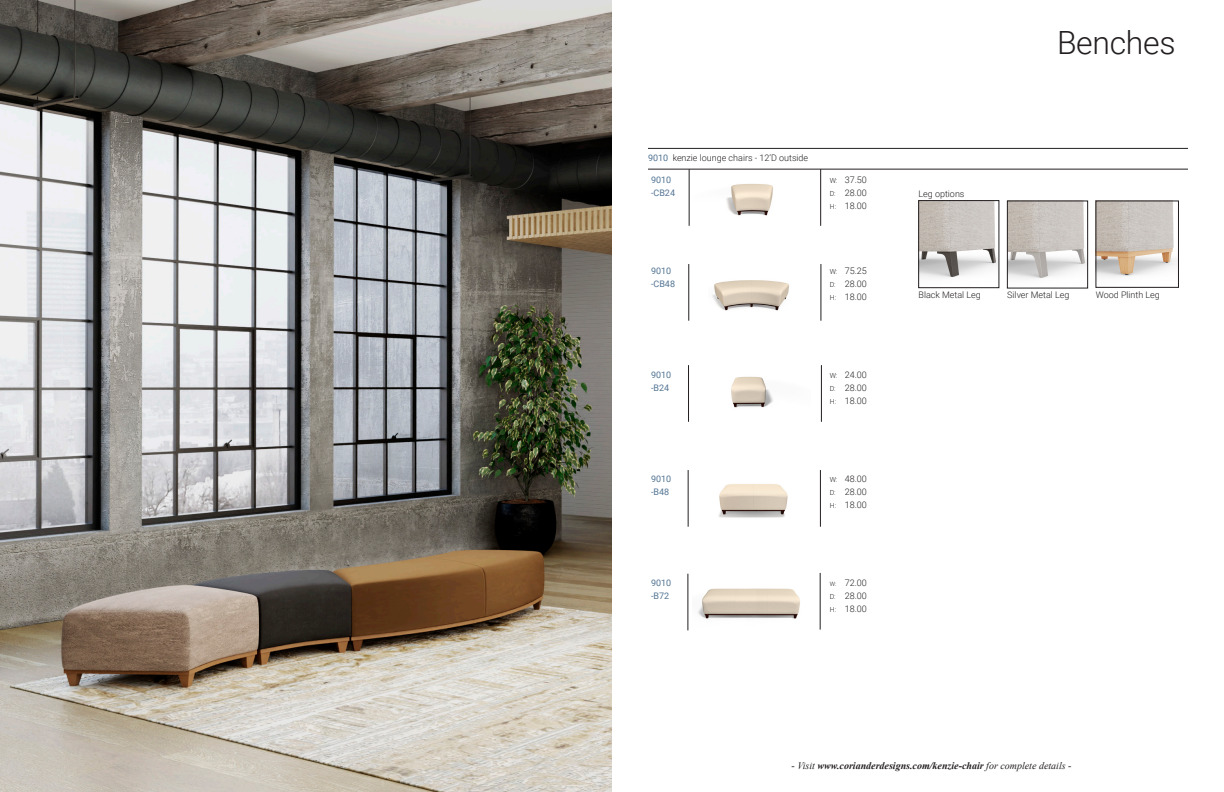
<style>
.page{position:relative;width:1224px;height:792px;background:#fff}
.page>*{position:absolute;margin:0;border:0;box-sizing:border-box;transform-origin:0 0}
.t1{font:300 32px "Roboto";letter-spacing:-.01em;color:#231f20}
.t2{font:italic 700 10px "Times New Roman";color:#231f20}
.t3{font:300 9px/13px "Roboto";color:#231f20;text-align:justify}
.t4{font:9px "Roboto";color:#537594}
.s1{font-weight:400;color:#537594}
.s2{font-size:7px}
.s3{font-size:6px}
.s4{font-weight:400}
</style>
<div class="page">
<img style="left:0;top:0;width:612px;height:792px">
<hr style="left:648px;top:169px;width:540px;height:1px;background:#231f20">
<hr style="left:689px;top:169px;width:1px;height:57px;background:#231f20">
<hr style="left:820px;top:169px;width:1px;height:57px;background:#231f20">
<hr style="left:648px;top:148px;width:540px;height:1px;background:#231f20">
<hr style="left:689px;top:264px;width:1px;height:57px;background:#231f20">
<hr style="left:821px;top:264px;width:1px;height:57px;background:#231f20">
<hr style="left:688px;top:365px;width:1px;height:57px;background:#231f20">
<hr style="left:821px;top:365px;width:1px;height:57px;background:#231f20">
<hr style="left:688px;top:470px;width:1px;height:57px;background:#231f20">
<hr style="left:820px;top:470px;width:1px;height:57px;background:#231f20">
<img style="left:726px;top:183px;width:47px;height:33px">
<img style="left:712px;top:280px;width:77px;height:31px">
<img style="left:731px;top:376px;width:42px;height:32px">
<img style="left:718px;top:484px;width:70px;height:34px">
<hr style="left:688px;top:574px;width:1px;height:56px;background:#231f20">
<hr style="left:820px;top:573px;width:1px;height:57px;background:#231f20">
<img style="left:698px;top:588px;width:102px;height:31px">
<img style="left:1009px;top:203px;width:77px;height:76px">
<div style="left:1007px;top:201px;width:81px;height:87px;border:1px solid #231f20"></div>
<img style="left:921px;top:202px;width:76px;height:76px">
<div style="left:919px;top:200px;width:80px;height:88px;border:1px solid #231f20"></div>
<img style="left:1098px;top:203px;width:79px;height:74px">
<p class="t1" style="left:1057px;top:20px;width:120px">Benches</p>
<p class="t3" style="left:648px;top:151px;width:162px"><span class="s1">9010</span> kenzie lounge chairs - 12’D outside</p>
<p class="t4" style="left:651px;top:174px;width:22px">9010</p>
<p class="t4" style="left:651px;top:187px;width:26px">-CB24</p>
<p class="t3" style="left:830px;top:173px;width:39px"><span class="s2">W:</span> 37.50<br><span class="s2">D:</span> 28.00<br><span class="s2">H:</span> 18.00</p>
<p class="t3" style="left:918px;top:187px;width:48px">Leg options</p>
<p class="t4" style="left:651px;top:265px;width:22px">9010</p>
<p class="t4" style="left:651px;top:278px;width:26px">-CB48</p>
<p class="t3" style="left:830px;top:264px;width:39px"><span class="s2">W:</span> 75.25<br><span class="s2">D:</span> 28.00<br><span class="s2">H:</span> 18.00</p>
<p class="t3" style="left:919px;top:288px;width:64px">Black Metal Leg</p>
<p class="t3" style="left:1096px;top:288px;width:66px">Wood Plinth Leg</p>
<p class="t3" style="left:1007px;top:288px;width:64px">Silver Metal Leg</p>
<p class="t4" style="left:651px;top:369px;width:22px">9010</p>
<p class="t4" style="left:651px;top:382px;width:20px">-B24</p>
<p class="t3" style="left:830px;top:368px;width:39px"><span class="s2">W:</span> 24.00<br><span class="s2">D:</span> 28.00</p>
<p class="t3" style="left:830px;top:394px;width:39px"><span class="s2">H:</span> 18.00</p>
<p class="t4" style="left:651px;top:473px;width:22px">9010</p>
<p class="t4" style="left:651px;top:486px;width:20px">-B48</p>
<p class="t3" style="left:830px;top:472px;width:39px"><span class="s2">W:</span> 48.00<br><span class="s2">D:</span> 28.00<br><span class="s2">H:</span> 18.00</p>
<p class="t4" style="left:651px;top:577px;width:22px">9010</p>
<p class="t4" style="left:651px;top:590px;width:20px">-B72</p>
<p class="t3" style="left:830px;top:576px;width:39px"><span class="s3">W:</span> 72.00</p>
<p class="t3" style="left:830px;top:589px;width:39px"><span class="s2">D:</span> 28.00</p>
<p class="t3" style="left:830px;top:602px;width:39px"><span class="s2">H:</span> 18.00</p>
<p class="t2" style="left:792px;top:758px;width:281px"><span class="s4">- Visit</span> www.corianderdesigns.com/kenzie-chair <span class="s4">for complete details -</span></p>
</div>
